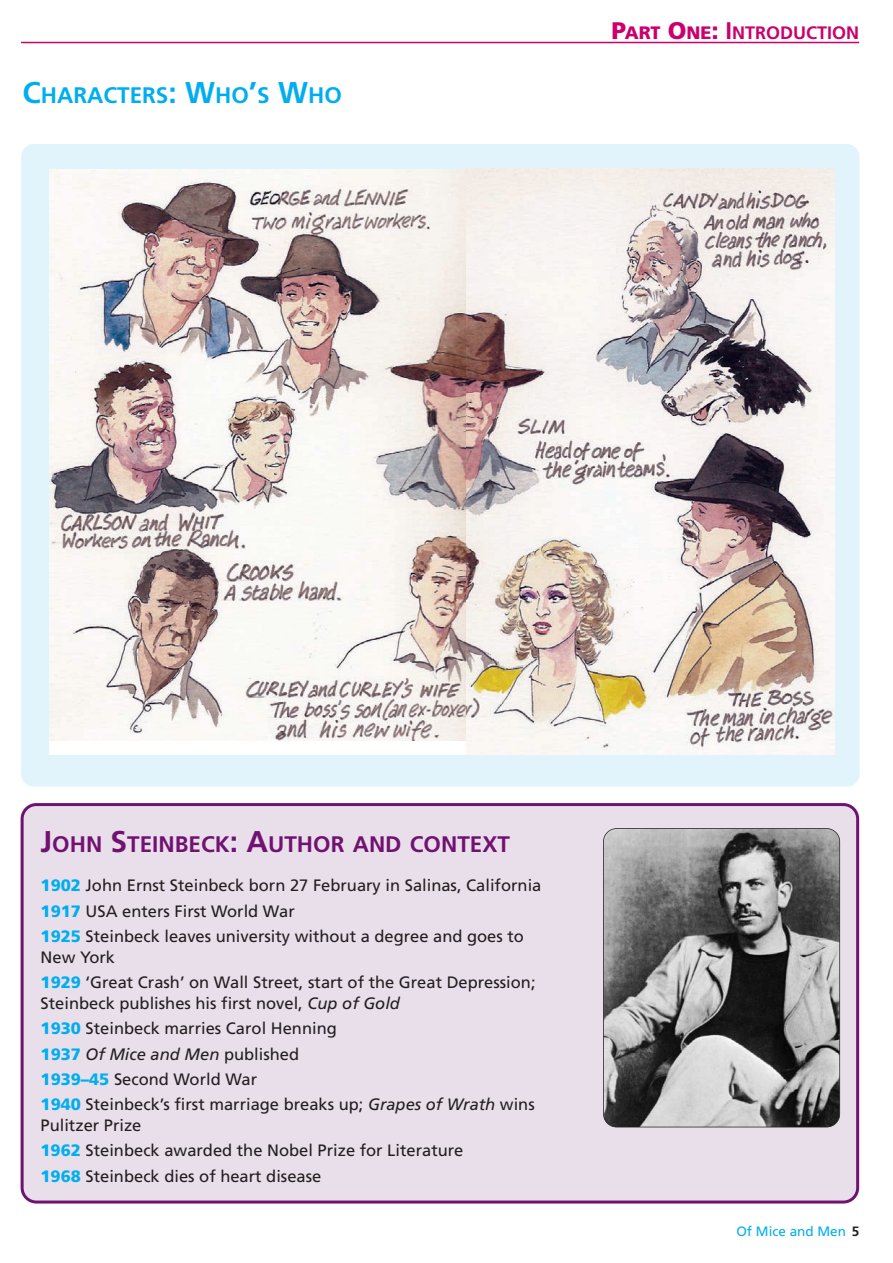
<style>
.page{position:relative;width:893px;height:1263px;background:#fff}
.page>*{position:absolute;margin:0;border:0;box-sizing:border-box;transform-origin:0 0}
.t1{font:700 22.5px "Frutiger";color:#711271}
.t2{font:700 22.5px "Frutiger";color:#00aeef}
.t3{font:700 18px "Frutiger";color:#ca016c}
.t4{font:16.5px/25.2px "Frutiger";color:#231f20}
.t5{font:13.5px "Frutiger";color:#00aeef}
.s1{font-size:30px}
.s2{font-weight:900;font-size:24px}
.s3{font-weight:900}
.s4{font-size:24px}
.s5{font-weight:900;color:#00aeef}
.s6{font-style:italic}
.s7{font-weight:700;color:#231f20}
</style>
<div class="page">
<div style="left:21px;top:803px;width:838px;height:401px;background:#e8dfeb"></div>
<div style="left:21px;top:144px;width:838px;height:643px;background:#e1f4fc;border-radius:13px"></div>
<hr style="left:21px;top:42px;width:838px;height:1px;background:#ca016c">
<img style="left:604px;top:829px;width:235px;height:298px;border-radius:13px">
<div style="left:603px;top:828px;width:237px;height:299px;border:2px solid #231f20;border-radius:14px"></div>
<div style="left:50px;top:170px;width:417px;height:585px;background:#fff"></div>
<img style="left:50px;top:170px;width:417px;height:570px">
<img style="left:467px;top:169px;width:367px;height:586px">
<h1 class="t2" style="left:23px;top:86px;width:321px"><span class="s1">C</span>HARACTERS<span class="s1">: W</span>HO<span class="s1">’</span>S <span class="s1">W</span>HO</h1>
<p class="t3" style="left:611px;top:26px;width:249px"><span class="s2">P</span><span class="s3">ART</span> <span class="s2">O</span><span class="s3">NE</span><span class="s2">:</span> <span class="s4">I</span>NTRODUCTION</p>
<h1 class="t1" style="left:41px;top:835px;width:471px"><span class="s1">J</span>OHN <span class="s1">S</span>TEINBECK<span class="s1">: A</span>UTHOR AND CONTEXT</h1>
<p class="t4" style="left:41px;top:874px;width:502px"><span class="s5">1902</span> John Ernst Steinbeck born 27 February in Salinas, California<br><span class="s5">1917</span> USA enters First World War<br><span class="s5">1925</span> Steinbeck leaves university without a degree and goes to</p>
<p class="t4" style="left:41px;top:946px;width:496px">New York<br><span class="s5">1929</span> ‘Great Crash’ on Wall Street, start of the Great Depression;</p>
<p class="t4" style="left:41px;top:992px;width:495px">Steinbeck publishes his first novel, <span class="s6">Cup of Gold<br></span><span class="s5">1930</span> Steinbeck marries Carol Henning<br><span class="s5">1937</span> <span class="s6">Of Mice and Men</span> published<br><span class="s5">1939–45</span> Second World War<br><span class="s5">1940</span> Steinbeck’s first marriage breaks up; <span class="s6">Grapes of Wrath</span> wins</p>
<p class="t4" style="left:41px;top:1114px;width:424px">Pulitzer Prize<br><span class="s5">1962</span> Steinbeck awarded the Nobel Prize for Literature<br><span class="s5">1968</span> Steinbeck dies of heart disease</p>
<p class="t5" style="left:736px;top:1226px;width:124px">Of Mice and Men <span class="s7">5</span></p>
</div>
